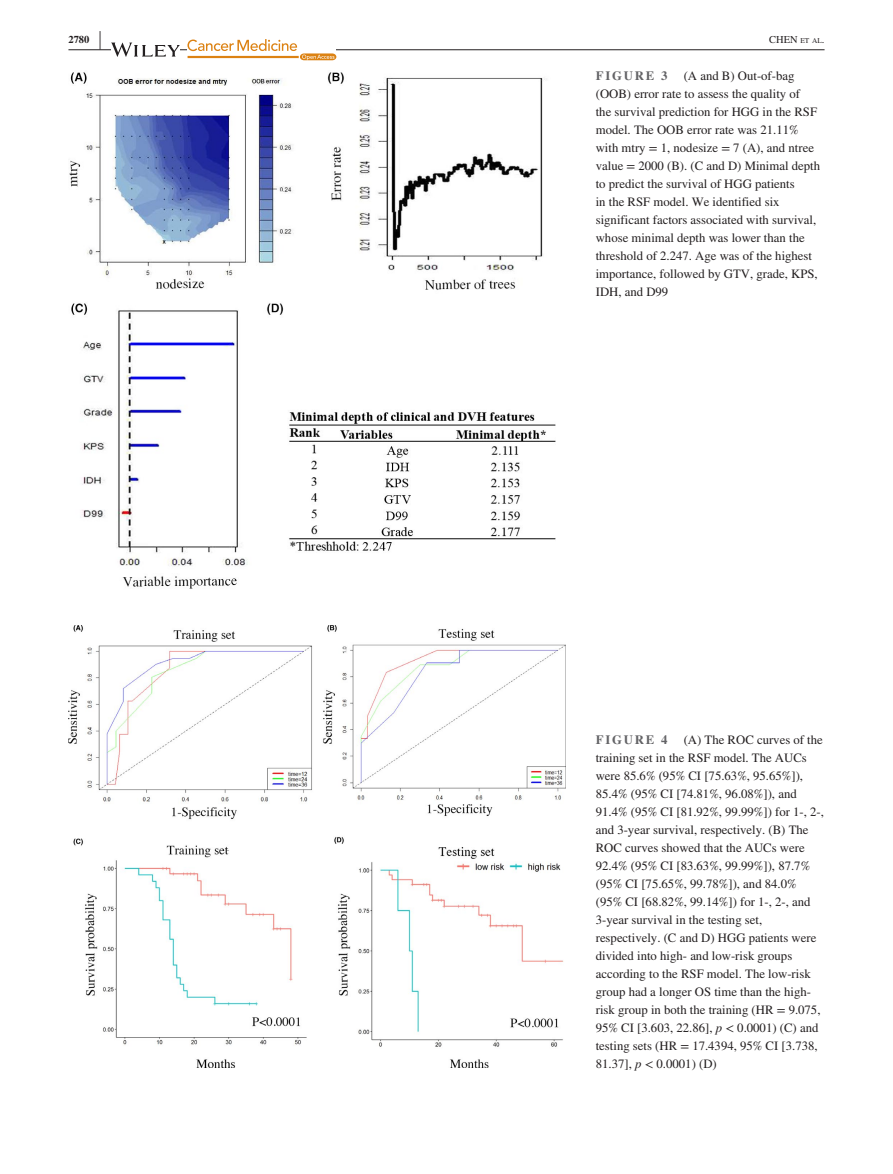
<style>
.page{position:relative;width:893px;height:1174px;background:#fff}
.page>*{position:absolute;margin:0;border:0;box-sizing:border-box;transform-origin:0 0}
.t1{font:700 25.95px "STIX";color:#231f20;scale:.36 1}
.t2{font:12.75px/18px "STIX";color:#231f20}
.t3{font:700 12.75px "STIX";letter-spacing:.14em;color:#636366}
.t4{font:10.5px "STIX";color:#231f20}
.t5{font:700 10.5px "STIX";color:#231f20}
.s1{font-size:7.35px}
.s2{font-style:italic}
</style>
<div class="page">
<hr style="left:68px;top:49px;width:756px;height:1px;background:#231f20">
<svg style="left:111px;top:43px;width:69px;height:14px"></svg>
<svg style="left:187px;top:39px;width:149px;height:21px"></svg>
<img style="left:69px;top:72px;width:487px;height:517px">
<img style="left:68px;top:625px;width:498px;height:442px">
<p class="t5" style="left:68px;top:33px;width:22px">2780</p>
<h1 class="t1" style="left:99px;top:25px;width:7px">|</h1>
<p class="t4" style="left:769px;top:32px;width:57px">CHEN <span class="s1">et al</span>.</p>
<p class="t3" style="left:596px;top:68px;width:73px">FIGURE 3</p>
<p class="t2" style="left:596px;top:67px;width:226px;text-indent:88px">(A and B) Out-of-bag (OOB) error rate to assess the quality of<br>the survival prediction for HGG in the RSF model. The OOB error rate was 21.11% with mtry = 1, nodesize = 7 (A), and ntree value = 2000 (B). (C and D) Minimal depth to predict the survival of HGG patients<br>in the RSF model. We identified six significant factors associated with survival, whose minimal depth was lower than the threshold of 2.247. Age was of the highest importance, followed by GTV, grade, KPS, IDH, and D99</p>
<p class="t3" style="left:596px;top:731px;width:73px">FIGURE 4</p>
<p class="t2" style="left:596px;top:731px;width:230px;text-indent:88px">(A) The ROC curves of the training set in the RSF model. The AUCs were 85.6% (95% CI [75.63%, 95.65%]), 85.4% (95% CI [74.81%, 96.08%]), and 91.4% (95% CI [81.92%, 99.99%]) for 1-, 2-, and 3-year survival, respectively. (B) The ROC curves showed that the AUCs were 92.4% (95% CI [83.63%, 99.99%]), 87.7% (95% CI [75.65%, 99.78%]), and 84.0% (95% CI [68.82%, 99.14%]) for 1-, 2-, and 3-year survival in the testing set, respectively. (C and D) HGG patients were divided into high- and low-risk groups according to the RSF model. The low-risk group had a longer OS time than the high&shy;risk group in both the training (HR = 9.075, 95% CI [3.603, 22.86], <span class="s2">p</span> &lt; 0.0001) (C) and testing sets (HR = 17.4394, 95% CI [3.738, 81.37], <span class="s2">p</span> &lt; 0.0001) (D)</p>
</div>
